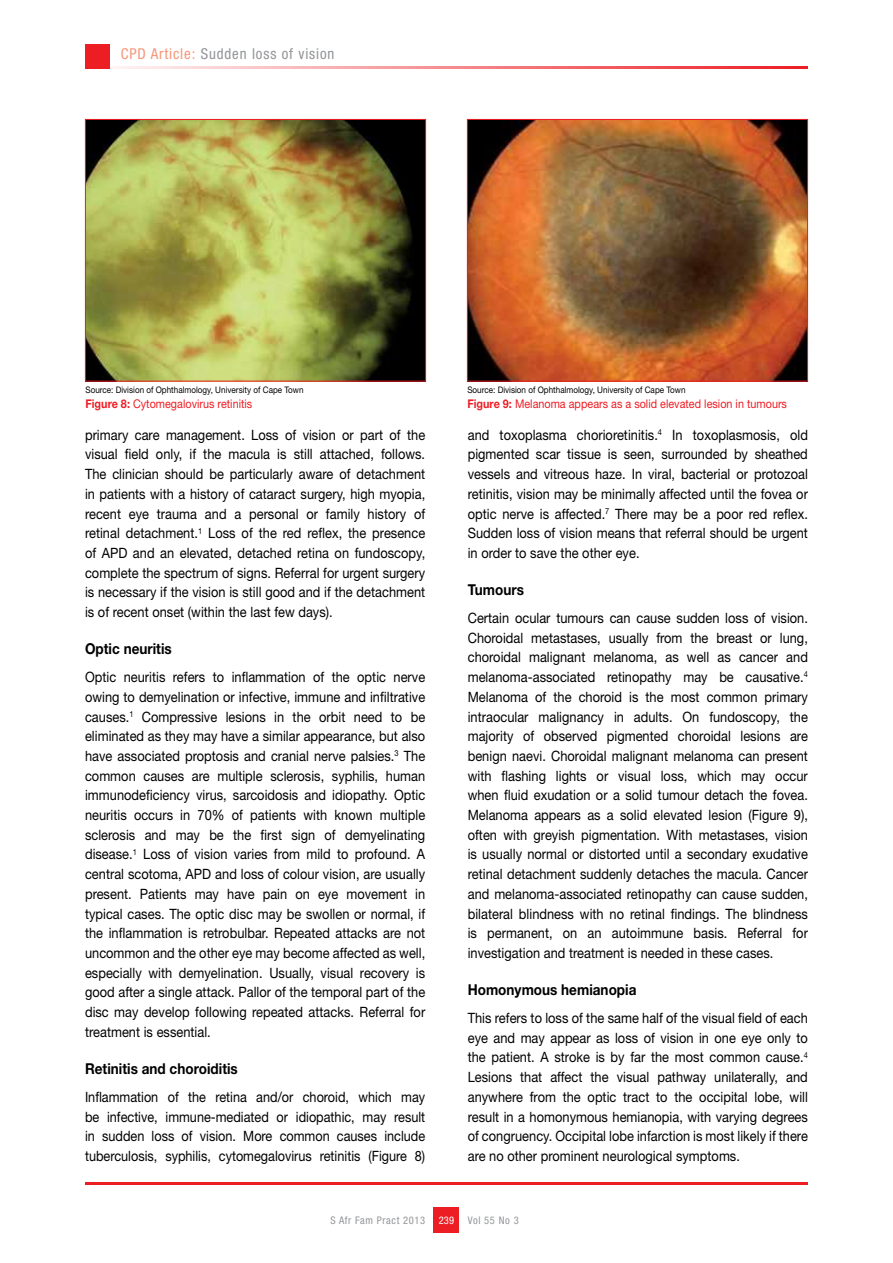
<style>
.page{position:relative;width:893px;height:1263px;background:#fff}
.page>*{position:absolute;margin:0;border:0;box-sizing:border-box;transform-origin:0 0}
.t1{font:700 15px "Helvetica Neue LT Std";color:#000;scale:.9 1}
.t2{font:condensed 15px "Helvetica Neue LT Std";letter-spacing:.06em;color:#939598}
.t3{font:14.25px/19.6px "Helvetica Neue LT Std";color:#000;text-align:justify;scale:.9 1}
.t4{font:14.25px/19.6px "Helvetica Neue LT Std";color:#000;text-align:justify;scale:.89 1}
.t5{font:12px "Helvetica Neue LT Std";color:#ed1d24;scale:.9 1}
.t6{font:condensed 10.5px "Helvetica Neue LT Std";letter-spacing:.06em;color:#939598}
.t7{font:condensed 10.5px "Helvetica Neue LT Std";color:#fff}
.t8{font:9px "Helvetica Neue LT Std";color:#000;scale:.9 1}
.s1{color:#f79679}
.s2{font-weight:700}
</style>
<div class="page">
<hr style="left:85px;top:66px;width:723px;height:2px;background:#ed1d24">
<div style="left:85px;top:44px;width:24px;height:24px;background:#ed1d24"></div>
<div style="left:434px;top:1208px;width:25px;height:25px;background:#ed1d24"></div>
<hr style="left:85px;top:1182px;width:723px;height:2px;background:#ed1d24">
<img style="left:87px;top:121px;width:337px;height:258px">
<div style="left:85px;top:119px;width:341px;height:262px;border:1px solid #ed1d24"></div>
<img style="left:469px;top:121px;width:337px;height:258px">
<div style="left:467px;top:119px;width:341px;height:262px;border:1px solid #ed1d24"></div>
<p class="t2" style="left:121px;top:45px;width:215px"><span class="s1">CPD Article:</span> Sudden loss of vision</p>
<p class="t8" style="left:85px;top:385px;width:244px">Source: Division of Ophthalmology, University of Cape Town</p>
<p class="t5" style="left:85px;top:397px;width:187px"><span class="s2">Figure 8:</span> Cytomegalovirus retinitis</p>
<p class="t3" style="left:85px;top:425px;width:379px">primary care management. Loss of vision or part of the visual field only, if the macula is still attached, follows.<br>The clinician should be particularly aware of detachment in patients with a history of cataract surgery, high myopia, recent eye trauma and a personal or family history of retinal detachment.<sup>1</sup> Loss of the red reflex, the presence of APD and an elevated, detached retina on fundoscopy, complete the spectrum of signs. Referral for urgent surgery is necessary if the vision is still good and if the detachment is of recent onset (within the last few days).</p>
<p class="t1" style="left:85px;top:639px;width:98px">Optic neuritis</p>
<p class="t3" style="left:85px;top:667px;width:380px">Optic neuritis refers to inflammation of the optic nerve owing to demyelination or infective, immune and infiltrative causes.<sup>1</sup> Compressive lesions in the orbit need to be eliminated as they may have a similar appearance, but also have associated proptosis and cranial nerve palsies.<sup>3</sup> The common causes are multiple sclerosis, syphilis, human immunodeficiency virus, sarcoidosis and idiopathy. Optic neuritis occurs in 70% of patients with known multiple sclerosis and may be the first sign of demyelinating disease.<sup>1</sup> Loss of vision varies from mild to profound. A central scotoma, APD and loss of colour vision, are usually present. Patients may have pain on eye movement in typical cases. The optic disc may be swollen or normal, if the inflammation is retrobulbar. Repeated attacks are not uncommon and the other eye may become affected as well, especially with demyelination. Usually, visual recovery is good after a single attack. Pallor of the temporal part of the disc may develop following repeated attacks. Referral for treatment is essential.</p>
<p class="t1" style="left:85px;top:1059px;width:171px">Retinitis and choroiditis</p>
<p class="t4" style="left:85px;top:1087px;width:384px">Inflammation of the retina and/or choroid, which may be infective, immune-mediated or idiopathic, may result in sudden loss of vision. More common causes include tuberculosis, syphilis, cytomegalovirus retinitis (Figure 8)</p>
<p class="t8" style="left:467px;top:385px;width:244px">Source: Division of Ophthalmology, University of Cape Town</p>
<p class="t5" style="left:467px;top:397px;width:357px"><span class="s2">Figure 9:</span> Melanoma appears as a solid elevated lesion in tumours</p>
<p class="t3" style="left:468px;top:425px;width:379px">and toxoplasma chorioretinitis.<sup>4</sup> In toxoplasmosis, old pigmented scar tissue is seen, surrounded by sheathed vessels and vitreous haze. In viral, bacterial or protozoal retinitis, vision may be minimally affected until the fovea or optic nerve is affected.<sup>7</sup> There may be a poor red reflex.<br>Sudden loss of vision means that referral should be urgent in order to save the other eye.</p>
<p class="t1" style="left:468px;top:580px;width:64px">Tumours</p>
<p class="t3" style="left:468px;top:608px;width:379px">Certain ocular tumours can cause sudden loss of vision.<br>Choroidal metastases, usually from the breast or lung, choroidal malignant melanoma, as well as cancer and melanoma-associated retinopathy may be causative.<sup>4<br></sup>Melanoma of the choroid is the most common primary intraocular malignancy in adults. On fundoscopy, the majority of observed pigmented choroidal lesions are benign naevi. Choroidal malignant melanoma can present with flashing lights or visual loss, which may occur when fluid exudation or a solid tumour detach the fovea.<br>Melanoma appears as a solid elevated lesion (Figure 9), often with greyish pigmentation. With metastases, vision is usually normal or distorted until a secondary exudative retinal detachment suddenly detaches the macula. Cancer and melanoma-associated retinopathy can cause sudden, bilateral blindness with no retinal findings. The blindness is permanent, on an autoimmune basis. Referral for investigation and treatment is needed in these cases.</p>
<p class="t1" style="left:468px;top:980px;width:189px">Homonymous hemianopia</p>
<p class="t3" style="left:468px;top:1008px;width:379px">This refers to loss of the same half of the visual field of each eye and may appear as loss of vision in one eye only to the patient. A stroke is by far the most common cause.<sup>4<br></sup>Lesions that affect the visual pathway unilaterally, and anywhere from the optic tract to the occipital lobe, will result in a homonymous hemianopia, with varying degrees of congruency. Occipital lobe infarction is most likely if there are no other prominent neurological symptoms.</p>
<p class="t6" style="left:330px;top:1214px;width:96px">S Afr Fam Pract 2013</p>
<p class="t7" style="left:439px;top:1214px;width:17px">239</p>
<p class="t6" style="left:468px;top:1214px;width:52px">Vol 55 No 3</p>
</div>
